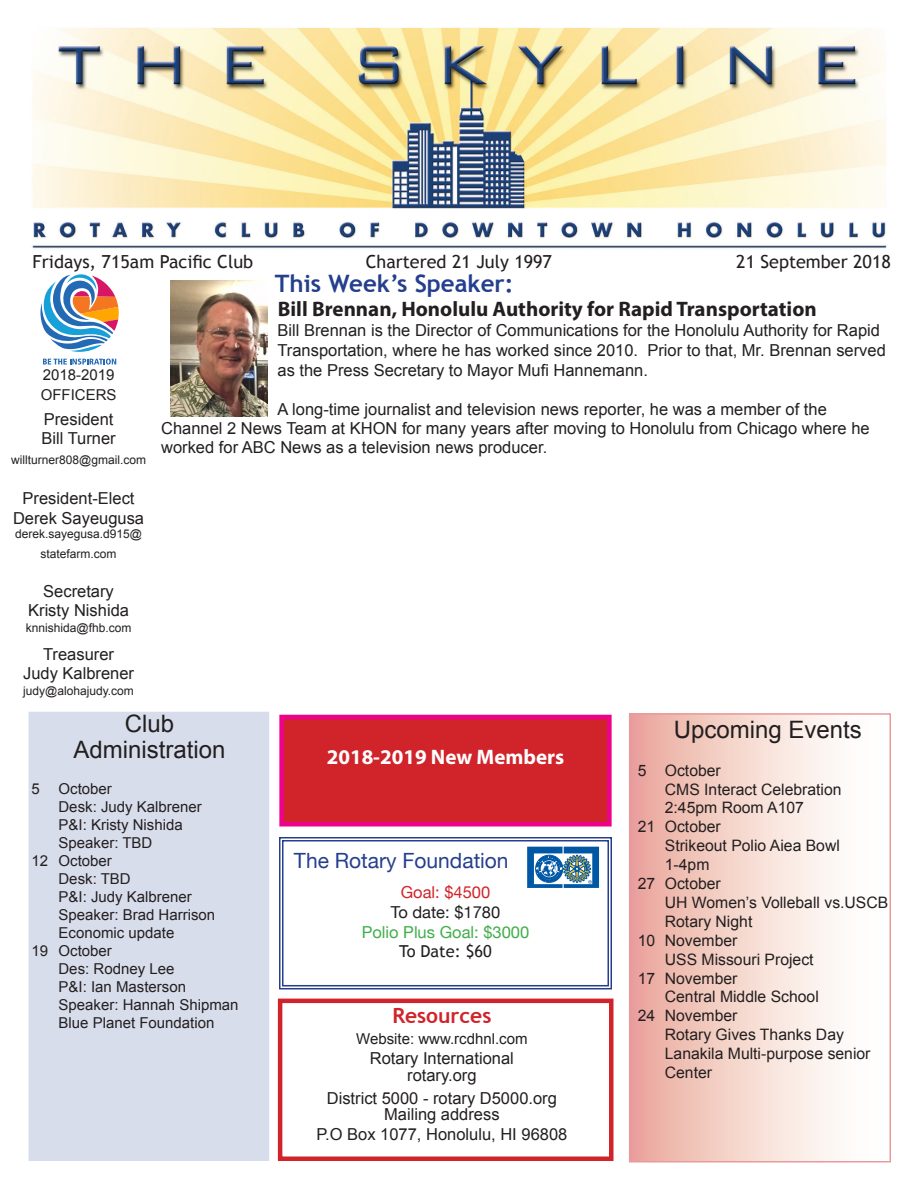
<style>
.page{position:relative;width:918px;height:1188px;background:#fff}
.page>*{position:absolute;margin:0;border:0;box-sizing:border-box;transform-origin:0 0}
.t1{font:24px "Arial";color:#231f20}
.t2{font:700 24px "Trebuchet MS";color:#253f8e}
.t3{font:700 21px "Myriad Pro";color:#231f20}
.t4{font:21px "Helvetica Neue";color:#253f8e}
.t5{font:700 21px "Myriad Pro";color:#fff}
.t6{font:700 21px "Trebuchet MS";color:#d1232a}
.t7{font:18px "Trebuchet MS";color:#231f20}
.t8{font:16.5px/19.8px "Arial";color:#231f20}
.t9{font:16.5px "Helvetica Neue";color:#40ae49}
.t10{font:16.5px "Helvetica Neue";color:#231f20}
.t11{font:16.5px "Helvetica Neue";color:#d1232a}
.t12{font:16.5px "Trebuchet MS";color:#231f20}
.t13{font:15.75px "Arial";color:#231f20}
.t14{font:15px "Arial";color:#231f20}
.t15{font:12px/19.8px "Arial";color:#231f20;text-align:center}
</style>
<div class="page">
<img style="left:31px;top:27px;width:856px;height:222px">
<div style="left:630px;top:714px;width:260px;height:448px;background:linear-gradient(to right,#ebab9f,#fff)"></div>
<div style="left:28px;top:712px;width:241px;height:449px;background:#d8ddeb"></div>
<svg style="left:279px;top:837px;width:333px;height:153px"></svg>
<div style="left:282px;top:840px;width:327px;height:146px;border:1px solid #253f8e"></div>
<div style="left:282px;top:717px;width:327px;height:107px;background:#d1232a"></div>
<div style="left:279px;top:715px;width:333px;height:111px;border:4px solid #ed028c"></div>
<svg style="left:527px;top:847px;width:72px;height:41px"></svg>
<div style="left:278px;top:999px;width:336px;height:162px;border:4px solid #d1232a"></div>
<svg style="left:43px;top:359px;width:73px;height:6px"></svg>
<svg style="left:41px;top:274px;width:78px;height:78px"></svg>
<img style="left:171px;top:280px;width:97px;height:137px">
<p class="t7" style="left:32px;top:251px;width:222px">Fridays, 715am Pacific Club</p>
<p class="t7" style="left:366px;top:251px;width:188px">Chartered 21 July 1997</p>
<p class="t7" style="left:736px;top:251px;width:156px">21 September 2018</p>
<p class="t3" style="left:278px;top:295px;width:540px">Bill Brennan, Honolulu Authority for Rapid Transportation</p>
<p class="t8" style="left:278px;top:320px;width:610px">Bill Brennan is the Director of Communications for the Honolulu Authority for Rapid<br>Transportation, where he has worked since 2010. Prior to that, Mr. Brennan served as the Press Secretary to Mayor Mufi Hannemann.</p>
<p class="t8" style="left:161px;top:400px;width:710px;line-height:19px;text-indent:116px">A long-time journalist and television news reporter, he was a member of the<br>Channel 2 News Team at KHON for many years after moving to Honolulu from Chicago where he worked for ABC News as a television news producer.</p>
<p class="t2" style="left:275px;top:269px;width:240px">This Week’s Speaker:</p>
<p class="t14" style="left:43px;top:365px;width:73px">2018-2019</p>
<p class="t14" style="left:41px;top:385px;width:77px">OFFICERS</p>
<p class="t8" style="left:44px;top:409px;width:71px">President</p>
<p class="t8" style="left:41px;top:429px;width:76px">Bill Turner</p>
<p class="t15" style="left:11px;top:450px;width:136px">willturner808@gmail.com</p>
<p class="t8" style="left:23px;top:488px;width:113px">President-Elect</p>
<p class="t8" style="left:13px;top:508px;width:133px">Derek Sayeugusa</p>
<p class="t15" style="left:15px;top:524px;width:128px">derek.sayegusa.d915@ statefarm.com</p>
<p class="t8" style="left:43px;top:582px;width:72px">Secretary</p>
<p class="t8" style="left:28px;top:601px;width:102px">Kristy Nishida</p>
<p class="t15" style="left:26px;top:618px;width:107px">knnishida@fhb.com</p>
<p class="t8" style="left:43px;top:645px;width:72px">Treasurer</p>
<p class="t8" style="left:23px;top:664px;width:112px">Judy Kalbrener</p>
<p class="t15" style="left:23px;top:681px;width:112px">judy@alohajudy.com</p>
<p class="t1" style="left:125px;top:708px;width:51px">Club</p>
<p class="t1" style="left:74px;top:734px;width:154px">Administration</p>
<p class="t14" style="left:32px;top:779px;width:82px">5 October</p>
<p class="t14" style="left:58px;top:797px;width:145px">Desk: Judy Kalbrener</p>
<p class="t14" style="left:58px;top:815px;width:126px">P&amp;I: Kristy Nishida</p>
<p class="t14" style="left:58px;top:833px;width:95px">Speaker: TBD</p>
<p class="t14" style="left:32px;top:851px;width:82px">12 October</p>
<p class="t14" style="left:58px;top:869px;width:74px">Desk: TBD</p>
<p class="t14" style="left:58px;top:887px;width:135px">P&amp;I: Judy Kalbrener</p>
<p class="t14" style="left:58px;top:905px;width:158px">Speaker: Brad Harrison</p>
<p class="t14" style="left:58px;top:923px;width:117px">Economic update</p>
<p class="t14" style="left:32px;top:941px;width:82px">19 October</p>
<p class="t14" style="left:58px;top:959px;width:117px">Des: Rodney Lee</p>
<p class="t14" style="left:58px;top:977px;width:129px">P&amp;I: Ian Masterson</p>
<p class="t14" style="left:58px;top:995px;width:182px">Speaker: Hannah Shipman</p>
<p class="t14" style="left:58px;top:1013px;width:157px">Blue Planet Foundation</p>
<p class="t6" style="left:392px;top:1002px;width:101px">Resources</p>
<p class="t14" style="left:356px;top:1029px;width:173px">Website: www.rcdhnl.com</p>
<p class="t8" style="left:370px;top:1049px;width:145px">Rotary International</p>
<p class="t8" style="left:407px;top:1065px;width:71px">rotary.org</p>
<p class="t8" style="left:327px;top:1088px;width:232px">District 5000 - rotary D5000.org</p>
<p class="t8" style="left:384px;top:1105px;width:117px">Mailing address</p>
<p class="t8" style="left:316px;top:1125px;width:253px">P.O Box 1077, Honolulu, HI 96808</p>
<p class="t5" style="left:327px;top:743px;width:239px">2018-2019 New Members</p>
<p class="t4" style="left:294px;top:845px;width:216px">The Rotary Foundation</p>
<p class="t11" style="left:401px;top:880px;width:91px">Goal: $4500</p>
<p class="t10" style="left:391px;top:900px;width:111px">To date: $1780</p>
<p class="t9" style="left:362px;top:920px;width:169px">Polio Plus Goal: $3000</p>
<p class="t12" style="left:399px;top:942px;width:94px">To Date: $60</p>
<p class="t1" style="left:674px;top:714px;width:190px">Upcoming Events</p>
<p class="t13" style="left:638px;top:760px;width:85px">5 October</p>
<p class="t13" style="left:665px;top:779px;width:178px">CMS Interact Celebration</p>
<p class="t13" style="left:665px;top:798px;width:141px">2:45pm Room A107</p>
<p class="t13" style="left:638px;top:816px;width:85px">21 October</p>
<p class="t13" style="left:665px;top:835px;width:177px">Strikeout Polio Aiea Bowl</p>
<p class="t13" style="left:665px;top:854px;width:46px">1-4pm</p>
<p class="t13" style="left:638px;top:873px;width:85px">27 October</p>
<p class="t13" style="left:665px;top:892px;width:225px">UH Women’s Volleball vs.USCB</p>
<p class="t13" style="left:665px;top:911px;width:89px">Rotary Night</p>
<p class="t13" style="left:638px;top:930px;width:101px">10 November</p>
<p class="t13" style="left:665px;top:949px;width:150px">USS Missouri Project</p>
<p class="t13" style="left:638px;top:968px;width:101px">17 November</p>
<p class="t13" style="left:665px;top:987px;width:156px">Central Middle School</p>
<p class="t13" style="left:638px;top:1005px;width:101px">24 November</p>
<p class="t13" style="left:665px;top:1024px;width:181px">Rotary Gives Thanks Day</p>
<p class="t13" style="left:665px;top:1043px;width:207px">Lanakila Multi-purpose senior</p>
<p class="t13" style="left:665px;top:1062px;width:49px">Center</p>
</div>
